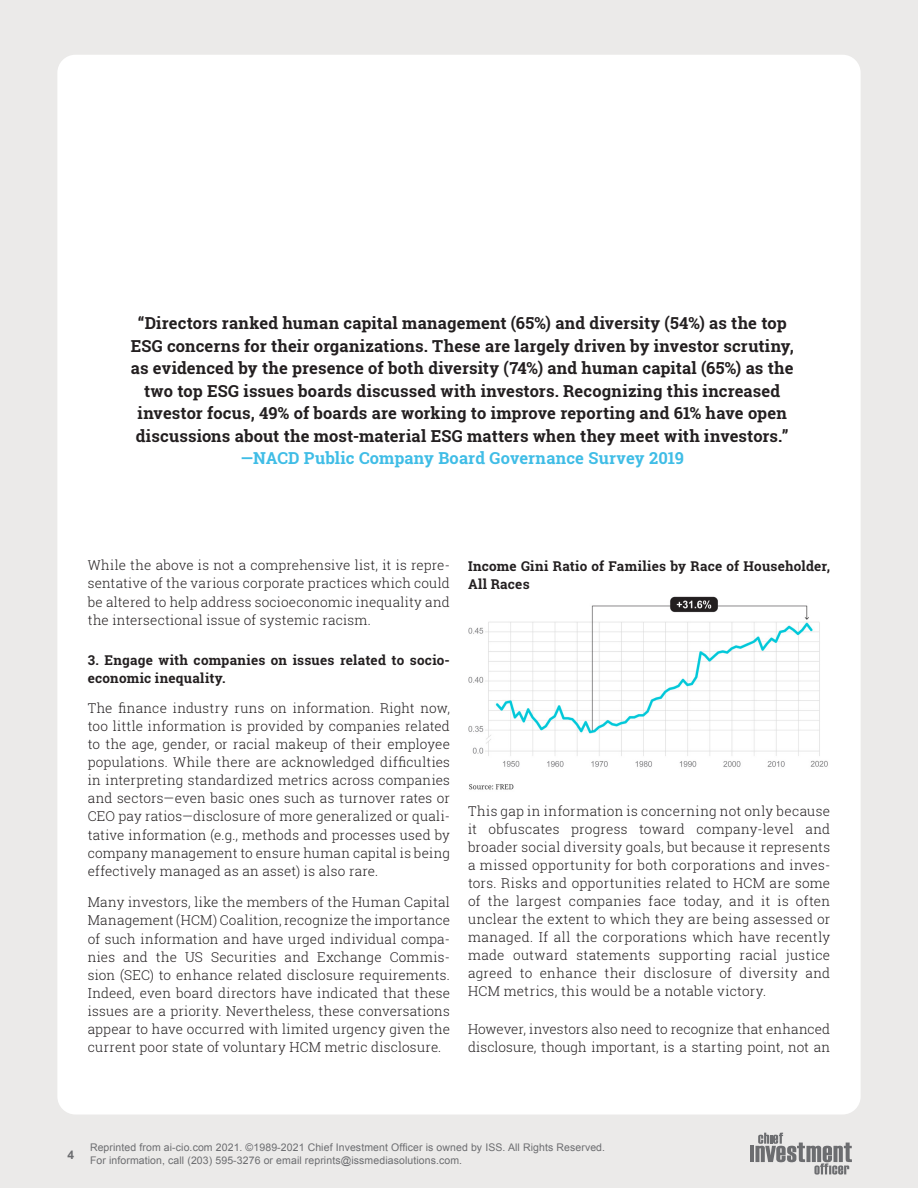
<style>
.page{position:relative;width:918px;height:1188px;background:#ebeae9}
.page>*{position:absolute;margin:0;border:0;box-sizing:border-box;transform-origin:0 0}
.A__first_body{font:700 16.5px/22.5px "Roboto Slab";letter-spacing:.01em;color:#231f20;text-align:center}
.A__first_body-2{font:300 13.5px/18.1px "Roboto Slab";letter-spacing:.015em;color:#231f20;text-align:justify}
.A__first_body-3{font:700 13.5px/18.1px "Roboto Slab";letter-spacing:.015em;color:#231f20}
.t1{font:700 12px "Arial";color:#6c6d70}
.t2{font:10.5px/12.6px "Arial";letter-spacing:.01em;color:#6c6d70}
.s1{color:#40bde6}
</style>
<div class="page">
<div style="left:57px;top:55px;width:804px;height:1059px;background:#fff;border-radius:18px"></div>
<hr style="left:750px;top:1146px;width:4px;height:16px;background:#6c6d70">
<svg style="left:755px;top:1133px;width:97px;height:42px"></svg>
<img style="left:469px;top:596px;width:359px;height:194px">
<p class="A__first_body" style="left:131px;top:312px;width:665px">“Directors ranked human capital management (65%) and diversity (54%) as the top ESG concerns for their organizations. These are largely driven by investor scrutiny, as evidenced by the presence of both diversity (74%) and human capital (65%) as the two top ESG issues boards discussed with investors. Recognizing this increased investor focus, 49% of boards are working to improve reporting and 61% have open discussions about the most-material ESG matters when they meet with investors.” <span class="s1">—NACD Public Company Board Governance Survey 2019</span></p>
<p class="A__first_body-2" style="left:88px;top:556px;width:364px">While the above is not a comprehensive list, it is repre&shy;sentative of the various corporate practices which could be altered to help address socioeconomic inequality and the intersectional issue of systemic racism.</p>
<p class="A__first_body-3" style="left:88px;top:650px;width:364px">3. Engage with companies on issues related to socio&shy;economic inequality.</p>
<p class="A__first_body-2" style="left:88px;top:698px;width:364px">The finance industry runs on information. Right now, too little information is provided by companies related to the age, gender, or racial makeup of their employee populations. While there are acknowledged difficulties in interpreting standardized metrics across companies and sectors—even basic ones such as turnover rates or CEO pay ratios—disclosure of more generalized or quali&shy;tative information (e.g., methods and processes used by company management to ensure human capital is being effectively managed as an asset) is also rare.</p>
<p class="A__first_body-2" style="left:88px;top:893px;width:364px">Many investors, like the members of the Human Capital Management (HCM) Coalition, recognize the importance of such information and have urged individual compa&shy;nies and the US Securities and Exchange Commis&shy;sion (SEC) to enhance related disclosure requirements.<br>Indeed, even board directors have indicated that these issues are a priority. Nevertheless, these conversations appear to have occurred with limited urgency given the current poor state of voluntary HCM metric disclosure.</p>
<p class="A__first_body-3" style="left:468px;top:557px;width:364px">Income Gini Ratio of Families by Race of Householder,<br>All Races</p>
<p class="A__first_body-2" style="left:468px;top:802px;width:364px">This gap in information is concerning not only because it obfuscates progress toward company-level and broader social diversity goals, but because it represents a missed opportunity for both corporations and inves&shy;tors. Risks and opportunities related to HCM are some of the largest companies face today, and it is often unclear the extent to which they are being assessed or managed. If all the corporations which have recently made outward statements supporting racial justice agreed to enhance their disclosure of diversity and HCM metrics, this would be a notable victory.</p>
<p class="A__first_body-2" style="left:468px;top:1020px;width:364px">However, investors also need to recognize that enhanced disclosure, though important, is a starting point, not an</p>
<p class="t1" style="left:68px;top:1146px;width:8px">4</p>
<p class="t2" style="left:90px;top:1141px;width:517px">Reprinted from ai-cio.com 2021. ©1989-2021 Chief Investment Officer is owned by ISS. All Rights Reserved.<br>For information, call (203) 595-3276 or email reprints@issmediasolutions.com.</p>
</div>
